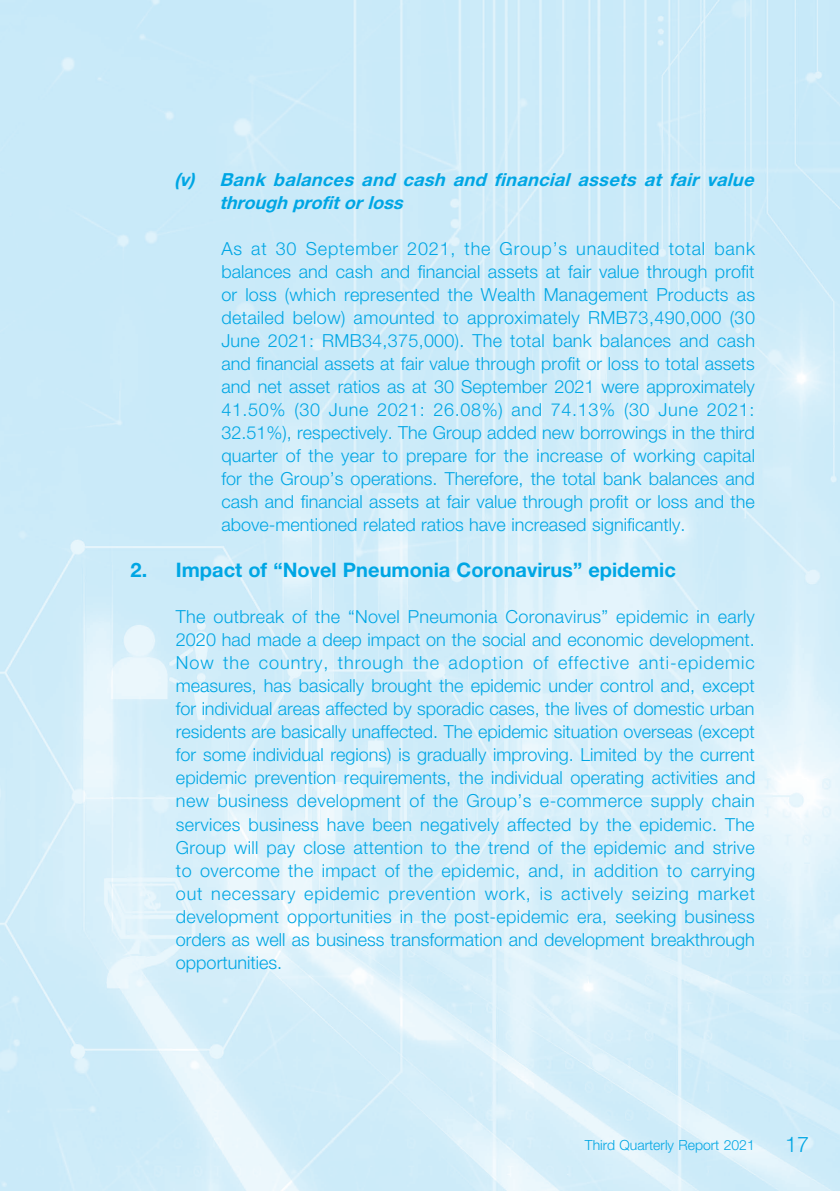
<style>
.page{position:relative;width:840px;height:1191px;background:#fff}
.page>*{position:absolute;margin:0;border:0;box-sizing:border-box;transform-origin:0 0}
.t1{font:300 21.6px "Helvetica Neue LT Std";color:#00a6e4}
.t2{font:700 20px "Helvetica Neue LT Std";color:#00a6e4}
.t3{font:300 18px/23px "Helvetica Neue LT Std";color:#00a6e4;text-align:justify}
.t4{font:italic 700 18px/23px "Helvetica Neue LT Std";color:#00a6e4}
.t5{font:300 14px "Helvetica Neue LT Std";color:#00a6e4}
</style>
<div class="page">
<img style="left:0;top:0;width:839px;height:1191px">
<p class="t4" style="left:219px;top:168px;width:541px;text-indent:-45px">(v) Bank balances and cash and financial assets at fair value throughprofitorloss</p>
<p class="t3" style="left:221px;top:237px;width:535px">As at 30 September 2021, the Group’s unaudited total bank balances and cash and financial assets at fair value through profit or loss (which represented the Wealth Management Products as detailed below) amounted to approximately RMB73,490,000 (30<br>June 2021: RMB34,375,000). The total bank balances and cash and financial assets at fair value through profit or loss to total assets and net asset ratios as at 30 September 2021 were approximately 41.50% (30 June 2021: 26.08%) and 74.13% (30 June 2021:<br>32.51%), respectively. The Group added new borrowings in the third quarter of the year to prepare for the increase of working capital for the Group’s operations. Therefore, the total bank balances and cash and financial assets at fair value through profit or loss and the above-mentioned related ratios have increased significantly.</p>
<p class="t2" style="left:130px;top:558px;width:546px">2. Impact of “Novel Pneumonia Coronavirus” epidemic</p>
<p class="t3" style="left:176px;top:605px;width:580px">The outbreak of the “Novel Pneumonia Coronavirus” epidemic in early 2020 had made a deep impact on the social and economic development.<br>Now the country, through the adoption of effective anti-epidemic measures, has basically brought the epidemic under control and, except for individual areas affected by sporadic cases, the lives of domestic urban residents are basically unaffected. The epidemic situation overseas (except for some individual regions) is gradually improving. Limited by the current epidemic prevention requirements, the individual operating activities and new business development of the Group’s e-commerce supply chain services business have been negatively affected by the epidemic. The Group will pay close attention to the trend of the epidemic and strive to overcome the impact of the epidemic, and, in addition to carrying out necessary epidemic prevention work, is actively seizing market development opportunities in the post-epidemic era, seeking business orders as well as business transformation and development breakthrough opportunities.</p>
<p class="t5" style="left:584px;top:1136px;width:171px">Third Quarterly Report 2021</p>
<p class="t1" style="left:784px;top:1131px;width:26px">17</p>
</div>
